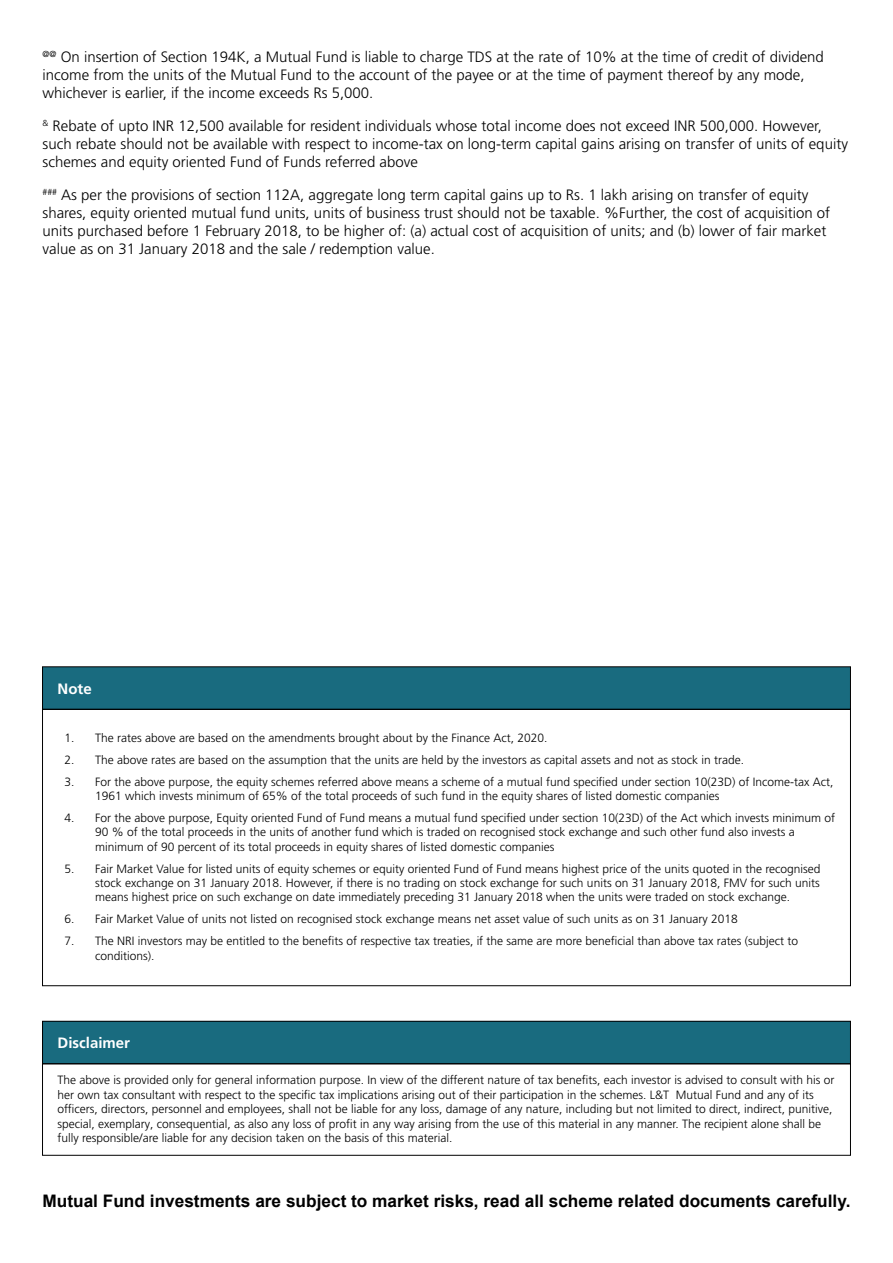
<style>
.page{position:relative;width:893px;height:1263px;background:#fff}
.page>*{position:absolute;margin:0;border:0;box-sizing:border-box;transform-origin:0 0}
.t1{font:700 17.25px "Arial";color:#000}
.t2{font:300 15px/18px "Frutiger LT Pro";color:#000}
.t3{font:700 15px "Frutiger LT Pro";color:#fff}
.t4{font:300 12px/14.4px "Frutiger LT Pro";color:#000}
</style>
<div class="page">
<div style="left:43px;top:1021px;width:807px;height:43px;background:#196b7f"></div>
<div style="left:43px;top:667px;width:807px;height:42px;background:#196b7f"></div>
<div style="left:42px;top:1021px;width:809px;height:43px;border:1px solid #000"></div>
<div style="left:42px;top:1063px;width:809px;height:93px;border:1px solid #000"></div>
<p class="t2" style="left:43px;top:48px;width:783px"><sup>@@</sup> On insertion of Section 194K, a Mutual Fund is liable to charge TDS at the rate of 10% at the time of credit of dividend income from the units of the Mutual Fund to the account of the payee or at the time of payment thereof by any mode, whichever is earlier, if the income exceeds Rs 5,000.</p>
<p class="t2" style="left:43px;top:117px;width:807px"><sup>&amp;</sup> Rebate of upto INR 12,500 available for resident individuals whose total income does not exceed INR 500,000. However, such rebate should not be available with respect to income-tax on long-term capital gains arising on transfer of units of equity schemes and equity oriented Fund of Funds referred above</p>
<p class="t2" style="left:43px;top:186px;width:789px"><sup>###</sup> As per the provisions of section 112A, aggregate long term capital gains up to Rs. 1 lakh arising on transfer of equity shares, equity oriented mutual fund units, units of business trust should not be taxable. %Further, the cost of acquisition of units purchased before 1 February 2018, to be higher of: (a) actual cost of acquisition of units; and (b) lower of fair market value as on 31 January 2018 and the sale / redemption value.</p>
<p class="t3" style="left:58px;top:680px;width:36px">Note</p>
<p class="t4" style="left:64px;top:730px;width:485px">1. The rates above are based on the amendments brought about by the Finance Act, 2020.</p>
<p class="t4" style="left:64px;top:752px;width:681px">2. The above rates are based on the assumption that the units are held by the investors as capital assets and not as stock in trade.</p>
<p class="t4" style="left:95px;top:774px;width:740px;text-indent:-31px">3. For the above purpose, the equity schemes referred above means a scheme of a mutual fund specified under section 10(23D) of Income-tax Act,<br>1961 which invests minimum of 65% of the total proceeds of such fund in the equity shares of listed domestic companies</p>
<p class="t4" style="left:95px;top:811px;width:742px;text-indent:-31px">4. For the above purpose, Equity oriented Fund of Fund means a mutual fund specified under section 10(23D) of the Act which invests minimum of<br>90 % of the total proceeds in the units of another fund which is traded on recognised stock exchange and such other fund also invests a minimum of 90 percent of its total proceeds in equity shares of listed domestic companies</p>
<p class="t4" style="left:95px;top:861px;width:727px;text-align:justify;text-indent:-31px">5. Fair Market Value for listed units of equity schemes or equity oriented Fund of Fund means highest price of the units quoted in the recognised stock exchange on 31 January 2018. However, if there is no trading on stock exchange for such units on 31 January 2018, FMV for such units means highest price on such exchange on date immediately preceding 31 January 2018 when the units were traded on stock exchange.</p>
<p class="t4" style="left:64px;top:912px;width:675px">6. Fair Market Value of units not listed on recognised stock exchange means net asset value of such units as on 31 January 2018</p>
<p class="t4" style="left:95px;top:934px;width:705px;text-indent:-31px">7. The NRI investors may be entitled to the benefits of respective tax treaties, if the same are more beneficial than above tax rates (subject to conditions).</p>
<p class="t3" style="left:58px;top:1034px;width:74px">Disclaimer</p>
<p class="t4" style="left:58px;top:1073px;width:779px">The above is provided only for general information purpose. In view of the different nature of tax benefits, each investor is advised to consult with his or her own tax consultant with respect to the specific tax implications arising out of their participation in the schemes. L&amp;T Mutual Fund and any of its officers, directors, personnel and employees, shall not be liable for any loss, damage of any nature, including but not limited to direct, indirect, punitive, special, exemplary, consequential, as also any loss of profit in any way arising from the use of this material in any manner. The recipient alone shall be fully responsible/are liable for any decision taken on the basis of this material.</p>
<h1 class="t1" style="left:43px;top:1189px;width:809px">Mutual Fund investments are subject to market risks, read all scheme related documents carefully.</h1>
</div>
